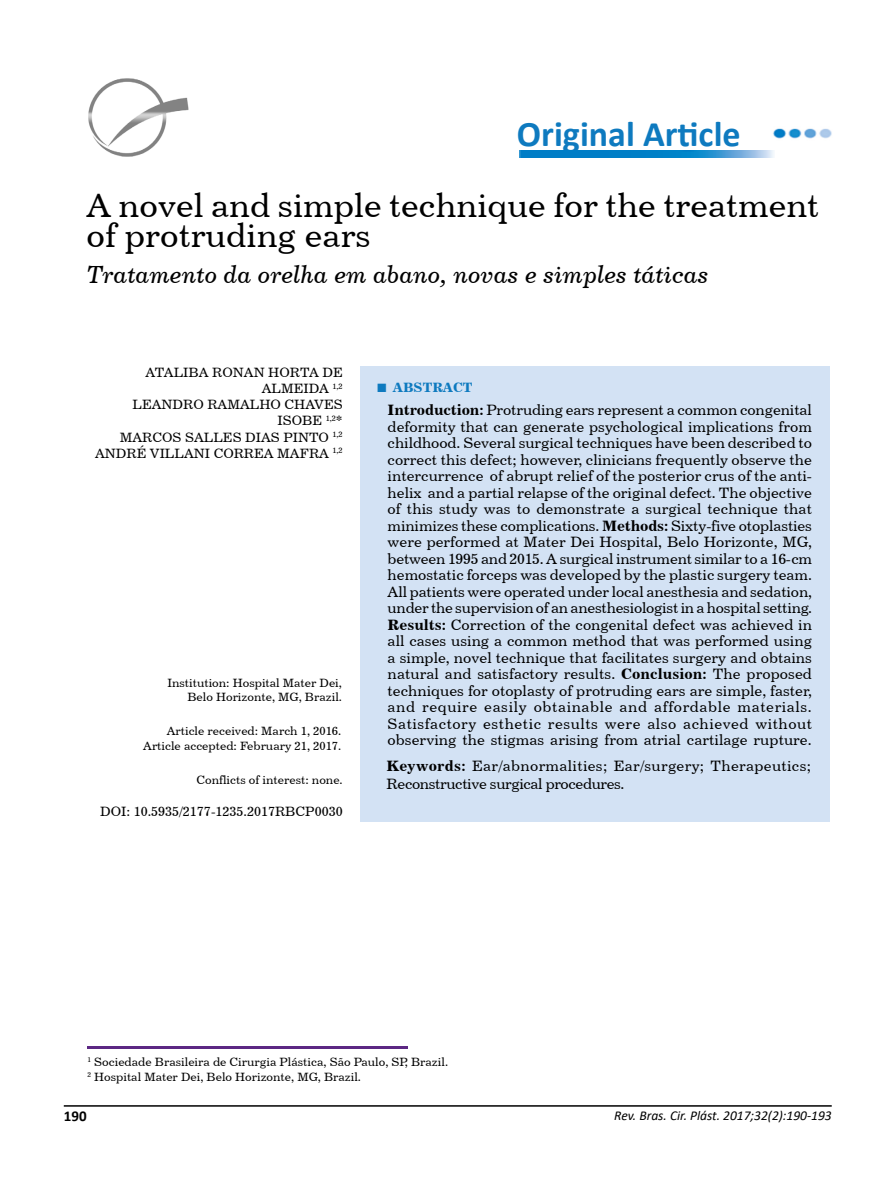
<style>
.page{position:relative;width:893px;height:1191px;background:#fff}
.page>*{position:absolute;margin:0;border:0;box-sizing:border-box;transform-origin:0 0}
.t1{font:700 36px "Calibri";color:#0e7abf}
.t2{font:33.75px/30px "Century 731 BT Roman A";color:#000}
.t3{font:24.75px "Century 731 BT Italic A";color:#000}
.t4{font:15px/16.5px "Century 731 BT Roman A";letter-spacing:.005em;color:#000;text-align:justify}
.t5{font:700 15px "Calibri";color:#000}
.t6{font:13.5px/16.2px "Century 731 BT Roman A";color:#000;text-align:right}
.t7{font:italic 13.5px "Calibri";color:#000}
.t8{font:13.5px "Century 731 BT Bold A";color:#0e7abf}
.t9{font:12px/14.4px "Century 731 BT Roman A";color:#000;text-align:right}
.s1{font-family:"Times New Roman";font-weight:700;font-size:18px}
.s2{font-family:"Century 731 BT Bold A"}
</style>
<div class="page">
<hr style="left:64px;top:1105px;width:768px;height:1px;background:#000">
<img style="left:88px;top:78px;width:101px;height:79px">
<div style="left:360px;top:366px;width:470px;height:456px;background:#d3e2f4"></div>
<hr style="left:88px;top:1046px;width:320px;height:3px;background:#5c2783">
<img style="left:773px;top:128px;width:59px;height:11px">
<img style="left:519px;top:150px;width:255px;height:8px">
<h1 class="t1" style="left:517px;top:109px;width:225px">Original Article</h1>
<h2 class="t2" style="left:86px;top:189px;width:734px">A novel and simple technique for the treatment of protruding ears</h2>
<h3 class="t3" style="left:87px;top:259px;width:624px">Tratamento da orelha em abano, novas e simples táticas</h3>
<p class="t6" style="left:95px;top:364px;width:249px">ATALIBA RONAN HORTA DE<br>ALMEIDA <sup>1,2<br></sup>LEANDRO RAMALHO CHAVES<br>ISOBE <sup>1,2</sup>*<br>MARCOS SALLES DIAS PINTO <sup>1,2<br></sup>ANDRÉ VILLANI CORREA MAFRA <sup>1,2</sup></p>
<p class="t9" style="left:167px;top:675px;width:176px">Institution: Hospital Mater Dei,<br>Belo Horizonte, MG, Brazil.</p>
<p class="t9" style="left:143px;top:724px;width:199px">Article received: March 1, 2016.<br>Article accepted: February 21, 2017.</p>
<p class="t9" style="left:196px;top:772px;width:148px">Conflicts of interest: none.</p>
<p class="t6" style="left:100px;top:803px;width:244px">DOI: 10.5935/2177-1235.2017RBCP0030</p>
<p class="t8" style="left:376px;top:379px;width:98px"><span class="s1">■</span> ABSTRACT</p>
<p class="t4" style="left:388px;top:401px;width:426px"><span class="s2">Introduction:</span> Protruding ears represent a common congenital deformity that can generate psychological implications from childhood. Several surgical techniques have been described to correct this defect; however, clinicians frequently observe the intercurrence of abrupt relief of the posterior crus of the anti&shy;helix and a partial relapse of the original defect. The objective of this study was to demonstrate a surgical technique that minimizes these complications. <span class="s2">Methods:</span> Sixty-five otoplasties were performed at Mater Dei Hospital, Belo Horizonte, MG, between 1995 and 2015. A surgical instrument similar to a 16-cm hemostatic forceps was developed by the plastic surgery team.<br>All patients were operated under local anesthesia and sedation, under the supervision of an anesthesiologist in a hospital setting.<br><span class="s2">Results:</span> Correction of the congenital defect was achieved in all cases using a common method that was performed using a simple, novel technique that facilitates surgery and obtains natural and satisfactory results. <span class="s2">Conclusion:</span> The proposed techniques for otoplasty of protruding ears are simple, faster, and require easily obtainable and affordable materials.<br>Satisfactory esthetic results were also achieved without observing the stigmas arising from atrial cartilage rupture.</p>
<p class="t4" style="left:387px;top:756px;width:426px;line-height:18px"><span class="s2">Keywords:</span> Ear/abnormalities; Ear/surgery; Therapeutics;<br>Reconstructive surgical procedures.</p>
<p class="t9" style="left:88px;top:1054px;width:362px;line-height:15px;text-align:left"><sup>1</sup> Sociedade Brasileira de Cirurgia Plástica, São Paulo, SP, Brazil.<br><sup>2</sup> Hospital Mater Dei, Belo Horizonte, MG, Brazil.</p>
<p class="t5" style="left:64px;top:1105px;width:24px">190</p>
<p class="t7" style="left:614px;top:1106px;width:219px">Rev. Bras. Cir. Plást. 2017;32(2):190-193</p>
</div>
